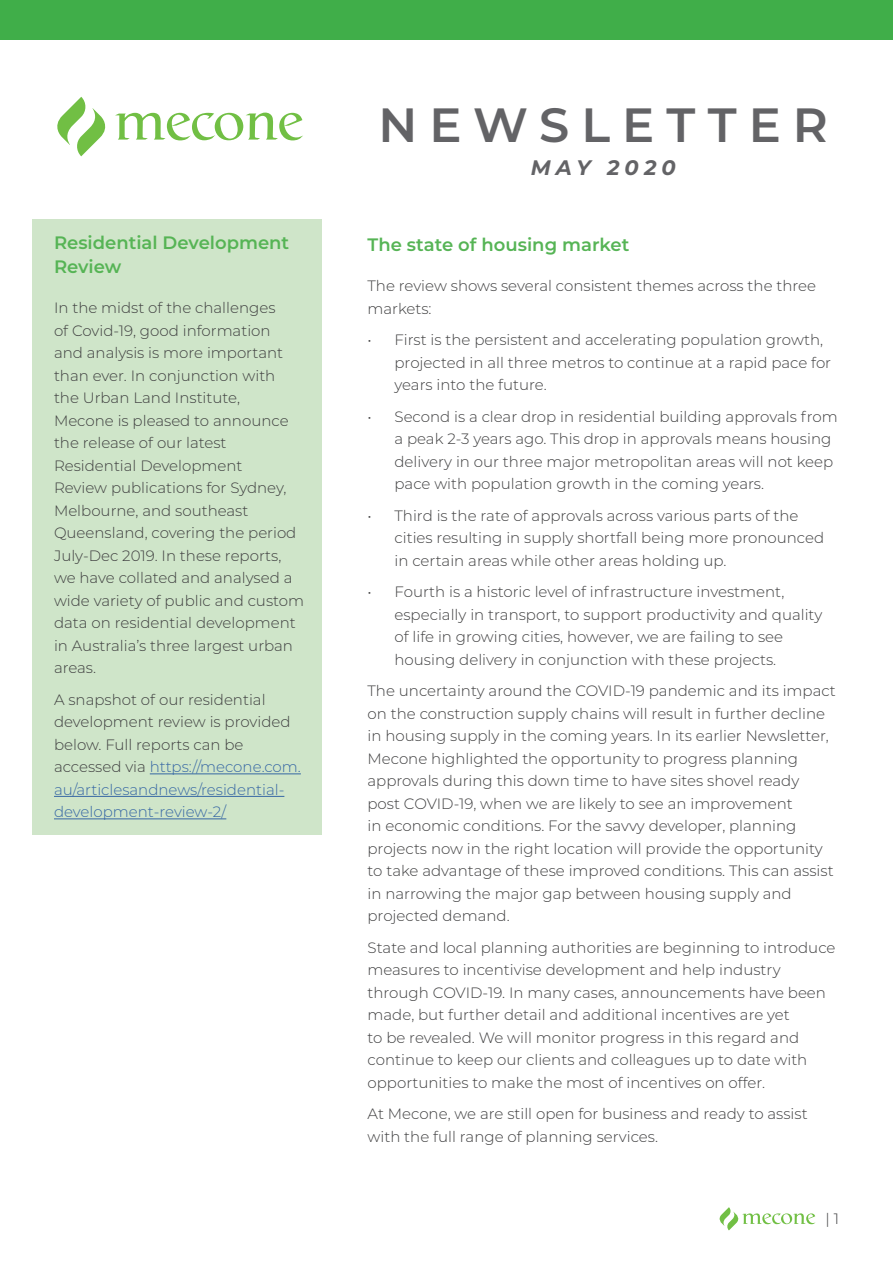
<style>
.page{position:relative;width:893px;height:1263px;background:#fff}
.page>*{position:absolute;margin:0;border:0;box-sizing:border-box;transform-origin:0 0}
.t1{font:600 48px "Montserrat";letter-spacing:.25em;color:#636366}
.t2{font:italic 700 21px "Montserrat";letter-spacing:.25em;color:#636366}
.t3{font:600 18px/24px "Montserrat";color:#56b455}
.t4{font:300 15px/22.5px "Montserrat";color:#3e3e3f}
.s1{color:#3667a4}
</style>
<div class="page">
<svg style="left:719px;top:1207px;width:97px;height:23px"></svg>
<div style="left:32px;top:220px;width:290px;height:615px;background:#cfe5c9"></div>
<div style="left:0;top:0;width:893px;height:39px;background:#40ae49"></div>
<svg style="left:57px;top:97px;width:246px;height:59px"></svg>
<hr style="left:150px;top:773px;width:151px;height:1px;background:#3667a4">
<hr style="left:54px;top:796px;width:230px;height:1px;background:#3667a4">
<hr style="left:54px;top:818px;width:172px;height:1px;background:#3667a4">
<h2 class="t3" style="left:54px;top:230px;width:237px">Residential Development<br>Review</h2>
<p class="t4" style="left:54px;top:296px;width:252px">In the midst of the challenges<br>of Covid-19, good information<br>and analysis is more important than ever. In conjunction with the Urban Land Institute,<br>Mecone is pleased to announce the release of our latest<br>Residential Development<br>Review publications for Sydney,<br>Melbourne, and southeast<br>Queensland, covering the period<br>July-Dec 2019. In these reports, we have collated and analysed a wide variety of public and custom data on residential development in Australia’s three largest urban areas.</p>
<p class="t4" style="left:54px;top:688px;width:248px">A snapshot of our residential development review is provided below. Full reports can be accessed via <span class="s1">https://mecone.com. au/articlesandnews/residential&shy;development-review-2/</span></p>
<p class="t1" style="left:379px;top:91px;width:451px">NEWSLETTER</p>
<p class="t2" style="left:531px;top:152px;width:147px">MAY 2020</p>
<h2 class="t3" style="left:368px;top:231px;width:263px">The state of housing market</h2>
<p class="t4" style="left:368px;top:274px;width:450px">The review shows several consistent themes across the three markets:</p>
<p class="t4" style="left:394px;top:328px;width:438px;text-indent:-27px">• First is the persistent and accelerating population growth, projected in all three metros to continue at a rapid pace for years into the future.</p>
<p class="t4" style="left:394px;top:405px;width:445px;text-indent:-27px">• Second is a clear drop in residential building approvals from a peak 2-3 years ago. This drop in approvals means housing delivery in our three major metropolitan areas will not keep pace with population growth in the coming years.</p>
<p class="t4" style="left:394px;top:504px;width:431px;text-indent:-27px">• Third is the rate of approvals across various parts of the cities resulting in supply shortfall being more pronounced in certain areas while other areas holding up.</p>
<p class="t4" style="left:394px;top:580px;width:429px;text-indent:-27px">• Fourth is a historic level of infrastructure investment, especially in transport, to support productivity and quality of life in growing cities, however, we are failing to see housing delivery in conjunction with these projects.</p>
<p class="t4" style="left:368px;top:679px;width:470px">The uncertainty around the COVID-19 pandemic and its impact on the construction supply chains will result in further decline in housing supply in the coming years. In its earlier Newsletter, Mecone highlighted the opportunity to progress planning approvals during this down time to have sites shovel ready<br>post COVID-19, when we are likely to see an improvement<br>in economic conditions. For the savvy developer, planning projects now in the right location will provide the opportunity to take advantage of these improved conditions. This can assist in narrowing the major gap between housing supply and projected demand.</p>
<p class="t4" style="left:368px;top:936px;width:469px">State and local planning authorities are beginning to introduce measures to incentivise development and help industry through COVID-19. In many cases, announcements have been made, but further detail and additional incentives are yet<br>to be revealed. We will monitor progress in this regard and continue to keep our clients and colleagues up to date with opportunities to make the most of incentives on offer.</p>
<p class="t4" style="left:368px;top:1102px;width:442px">At Mecone, we are still open for business and ready to assist with the full range of planning services.</p>
<p class="t4" style="left:825px;top:1206px;width:15px">| 1</p>
</div>
